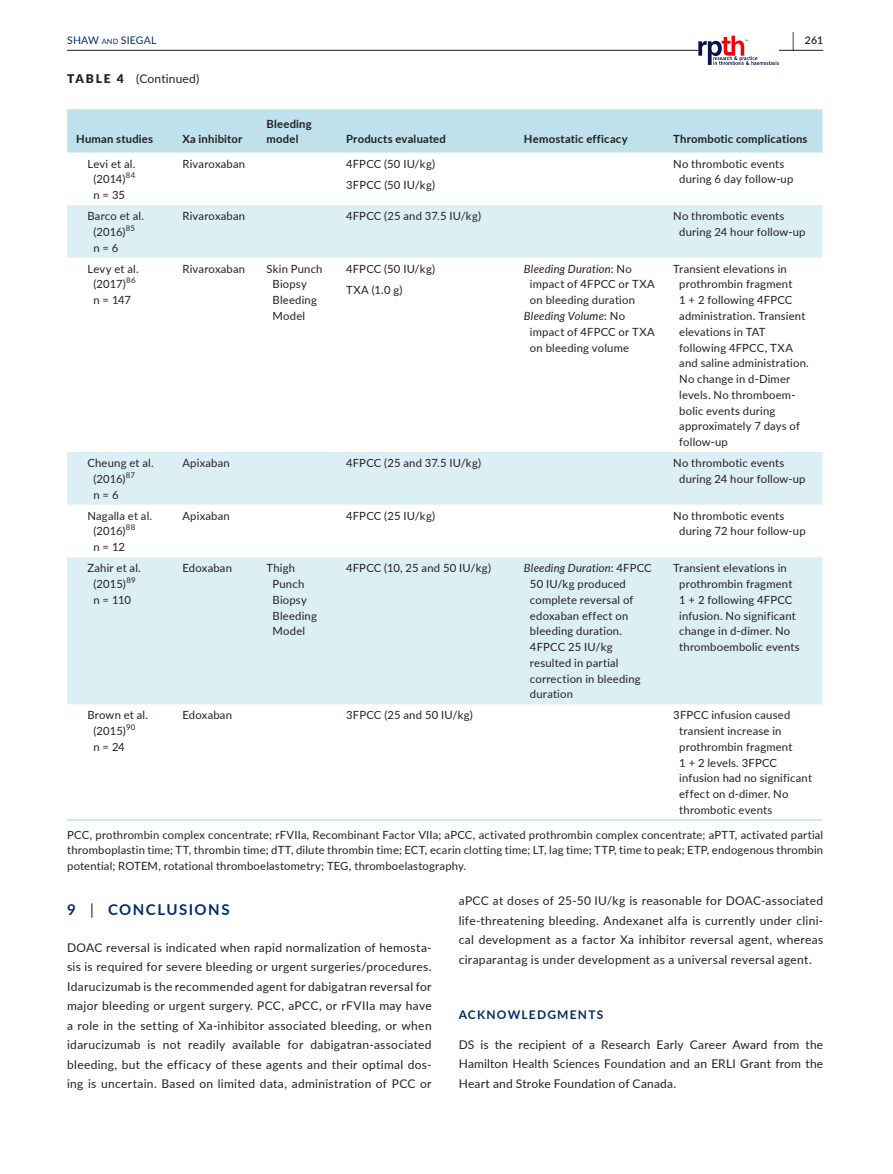
<style>
.page{position:relative;width:893px;height:1174px;background:#fff}
.page>*{position:absolute;margin:0;border:0;box-sizing:border-box;transform-origin:0 0}
.t1{font:600 19.5px "Lato";color:#231f20;scale:.48 1}
.t2{font:700 15px "Lato";letter-spacing:.1em;color:#002c6b}
.t3{font:12px/19.5px "Lato";letter-spacing:.02em;color:#231f20;text-align:justify}
.t4{font:700 12px "Lato";letter-spacing:.1em;color:#002c6b}
.t5{font:11.25px/15.8px "Lato";letter-spacing:.015em;color:#231f20}
.t6{font:700 11.25px/15.8px "Lato";letter-spacing:.02em;color:#231f20}
.t7{font:italic 11.25px "Lato";letter-spacing:.015em;color:#231f20}
.t8{font:10.5px "Lato";letter-spacing:.015em;color:#002c6b}
.t9{font:600 10.5px "Lato";color:#231f20}
.t10{font:7.8px "Lato";letter-spacing:.02em;color:#231f20}
.s1{font-size:7.35px}
.s2{font-weight:900}
.s3{font-style:normal}
.s4{font-style:italic}
.s5{font-weight:400}
</style>
<div class="page">
<hr style="left:67px;top:50px;width:756px;height:1px;background:#231f20">
<svg style="left:698px;top:36px;width:81px;height:29px"></svg>
<div style="left:67px;top:109px;width:755px;height:43px;background:#bee1eb"></div>
<svg style="left:67px;top:205px;width:755px;height:499px;fill:#e0f0f4"></svg>
<hr style="left:67px;top:819px;width:106px;height:1px;background:#bee1eb">
<hr style="left:173px;top:819px;width:85px;height:1px;background:#bee1eb">
<hr style="left:258px;top:819px;width:79px;height:1px;background:#bee1eb">
<hr style="left:337px;top:819px;width:178px;height:1px;background:#bee1eb">
<hr style="left:515px;top:819px;width:149px;height:1px;background:#bee1eb">
<hr style="left:664px;top:819px;width:158px;height:1px;background:#bee1eb">
<h1 class="t1" style="left:792px;top:26px;width:7px">|</h1>
<p class="t8" style="left:67px;top:33px;width:91px">SHAW <span class="s1">and</span> SIEGAL</p>
<p class="t9" style="left:805px;top:33px;width:20px">261</p>
<p class="t3" style="left:67px;top:68px;width:134px"><span class="s2">TABLE 4</span> (Continued)</p>
<p class="t6" style="left:76px;top:131px;width:78px">Human studies</p>
<p class="t6" style="left:182px;top:131px;width:62px">Xa inhibitor</p>
<p class="t6" style="left:267px;top:115px;width:47px">Bleeding model</p>
<p class="t6" style="left:346px;top:131px;width:101px">Products evaluated</p>
<p class="t6" style="left:524px;top:131px;width:105px">Hemostatic efficacy</p>
<p class="t6" style="left:673px;top:131px;width:136px">Thrombotic complications</p>
<p class="t5" style="left:87px;top:155px;width:49px;text-align:center">Levi et al. (2014)<sup>84 </sup>n=35</p>
<p class="t5" style="left:182px;top:155px;width:64px">Rivaroxaban</p>
<p class="t5" style="left:346px;top:155px;width:90px">4FPCC (50 IU/kg)</p>
<p class="t5" style="left:679px;top:155px;width:116px;text-indent:-6px">No thrombotic events during 6 day follow-up</p>
<p class="t5" style="left:346px;top:176px;width:91px">3FPCC (50 IU/kg)</p>
<p class="t5" style="left:93px;top:208px;width:52px;text-indent:-6px">Barco et al. (2016)</p>
<p class="t10" style="left:126px;top:222px;width:11px">85</p>
<p class="t5" style="left:93px;top:239px;width:27px">n=6</p>
<p class="t5" style="left:93px;top:260px;width:47px;text-indent:-6px">Levy et al. (2017)</p>
<p class="t10" style="left:126px;top:275px;width:11px">86</p>
<p class="t5" style="left:93px;top:292px;width:39px">n = 147</p>
<p class="t5" style="left:93px;top:454px;width:62px;text-indent:-6px">Cheung et al. (2016)</p>
<p class="t10" style="left:126px;top:469px;width:11px">87</p>
<p class="t5" style="left:93px;top:486px;width:27px">n=6</p>
<p class="t5" style="left:93px;top:507px;width:60px;text-indent:-6px">Nagalla et al. (2016)</p>
<p class="t10" style="left:126px;top:522px;width:11px">88</p>
<p class="t5" style="left:93px;top:539px;width:33px">n=12</p>
<p class="t5" style="left:93px;top:560px;width:49px;text-indent:-6px">Zahir et al. (2015)</p>
<p class="t10" style="left:126px;top:574px;width:11px">89</p>
<p class="t5" style="left:93px;top:591px;width:39px">n = 110</p>
<p class="t5" style="left:182px;top:208px;width:64px">Rivaroxaban</p>
<p class="t5" style="left:346px;top:208px;width:137px">4FPCC (25 and 37.5 IU/kg)</p>
<p class="t5" style="left:679px;top:208px;width:128px;text-indent:-6px">No thrombotic events during 24 hour follow-up</p>
<p class="t5" style="left:182px;top:260px;width:64px">Rivaroxaban</p>
<p class="t5" style="left:273px;top:260px;width:52px;text-indent:-6px">Skin Punch<br>Biopsy<br>Bleeding<br>Model</p>
<p class="t5" style="left:346px;top:260px;width:90px">4FPCC (50 IU/kg)</p>
<p class="t7" style="left:524px;top:261px;width:109px">Bleeding Duration<span class="s3">: No</span></p>
<p class="t5" style="left:530px;top:276px;width:126px">impact of 4FPCC or TXA</p>
<p class="t5" style="left:530px;top:292px;width:106px">on bleeding duration</p>
<p class="t7" style="left:524px;top:308px;width:103px">Bleeding Volume<span class="s3">: No</span></p>
<p class="t5" style="left:530px;top:323px;width:126px">impact of 4FPCC or TXA</p>
<p class="t5" style="left:530px;top:339px;width:101px">on bleeding volume</p>
<p class="t5" style="left:346px;top:281px;width:58px">TXA (1.0 g)</p>
<p class="t5" style="left:679px;top:260px;width:131px;text-indent:-6px">Transient elevations in prothrombin fragment<br>1 + 2 following 4FPCC administration. Transient elevations in TAT following 4FPCC, TXA and saline administration.<br>No change in d-Dimer levels. No thromboem&shy;bolic events during approximately 7 days of follow-up</p>
<p class="t5" style="left:182px;top:454px;width:49px">Apixaban</p>
<p class="t5" style="left:346px;top:454px;width:137px">4FPCC (25 and 37.5 IU/kg)</p>
<p class="t5" style="left:679px;top:454px;width:128px;text-indent:-6px">No thrombotic events during 24 hour follow-up</p>
<p class="t5" style="left:182px;top:507px;width:49px">Apixaban</p>
<p class="t5" style="left:346px;top:507px;width:91px">4FPCC (25 IU/kg)</p>
<p class="t5" style="left:679px;top:507px;width:128px;text-indent:-6px">No thrombotic events during 72 hour follow-up</p>
<p class="t5" style="left:182px;top:560px;width:51px">Edoxaban</p>
<p class="t5" style="left:273px;top:560px;width:46px;text-indent:-6px">Thigh<br>Punch<br>Biopsy<br>Bleeding<br>Model</p>
<p class="t5" style="left:346px;top:560px;width:146px">4FPCC (10, 25 and 50 IU/kg)</p>
<p class="t5" style="left:530px;top:560px;width:123px;text-indent:-6px"><span class="s4">Bleeding Duration</span>: 4FPCC<br>50 IU/kg produced complete reversal of edoxaban effect on bleeding duration.<br>4FPCC 25 IU/kg resulted in partial correction in bleeding duration</p>
<p class="t5" style="left:679px;top:560px;width:122px;text-indent:-6px">Transient elevations in prothrombin fragment<br>1 + 2 following 4FPCC infusion. No significant change in d-dimer. No thromboembolic events</p>
<p class="t5" style="left:182px;top:707px;width:51px">Edoxaban</p>
<p class="t5" style="left:346px;top:707px;width:128px">3FPCC (25 and 50 IU/kg)</p>
<p class="t5" style="left:679px;top:707px;width:134px;text-indent:-6px">3FPCC infusion caused transient increase in prothrombin fragment<br>1 + 2 levels. 3FPCC infusion had no significant effect on d-dimer. No thrombotic events</p>
<p class="t5" style="left:67px;top:826px;width:758px;text-align:justify">PCC, prothrombin complex concentrate; rFVIIa, Recombinant Factor VIIa; aPCC, activated prothrombin complex concentrate; aPTT, activated partial thromboplastin time; TT, thrombin time; dTT, dilute thrombin time; ECT, ecarin clotting time; LT, lag time; TTP, time to peak; ETP, endogenous thrombin potential; ROTEM, rotational thromboelastometry; TEG, thromboelastography.</p>
<p class="t5" style="left:93px;top:707px;width:56px;text-indent:-6px">Brown et al. (2015)</p>
<p class="t10" style="left:126px;top:721px;width:11px">90</p>
<p class="t5" style="left:93px;top:738px;width:33px">n=24</p>
<h2 class="t2" style="left:67px;top:898px;width:164px">9 <span class="s5">|</span> CONCLUSIONS</h2>
<p class="t3" style="left:67px;top:937px;width:366px">DOAC reversal is indicated when rapid normalization of hemosta&shy;sis is required for severe bleeding or urgent surgeries/procedures.<br>Idarucizumab is the recommended agent for dabigatran reversal for major bleeding or urgent surgery. PCC, aPCC, or rFVIIa may have a role in the setting of Xa-inhibitor associated bleeding, or when idarucizumab is not readily available for dabigatran-associated bleeding, but the efficacy of these agents and their optimal dos&shy;ing is uncertain. Based on limited data, administration of PCC or</p>
<p class="t3" style="left:459px;top:890px;width:366px">aPCC at doses of 25-50 IU/kg is reasonable for DOAC-associated life-threatening bleeding. Andexanet alfa is currently under clini&shy;cal development as a factor Xa inhibitor reversal agent, whereas ciraparantag is under development as a universal reversal agent.</p>
<p class="t4" style="left:459px;top:1006px;width:146px">ACKNOWLEDGMENTS</p>
<p class="t3" style="left:459px;top:1034px;width:366px">DS is the recipient of a Research Early Career Award from the Hamilton Health Sciences Foundation and an ERLI Grant from the Heart and Stroke Foundation of Canada.</p>
</div>
